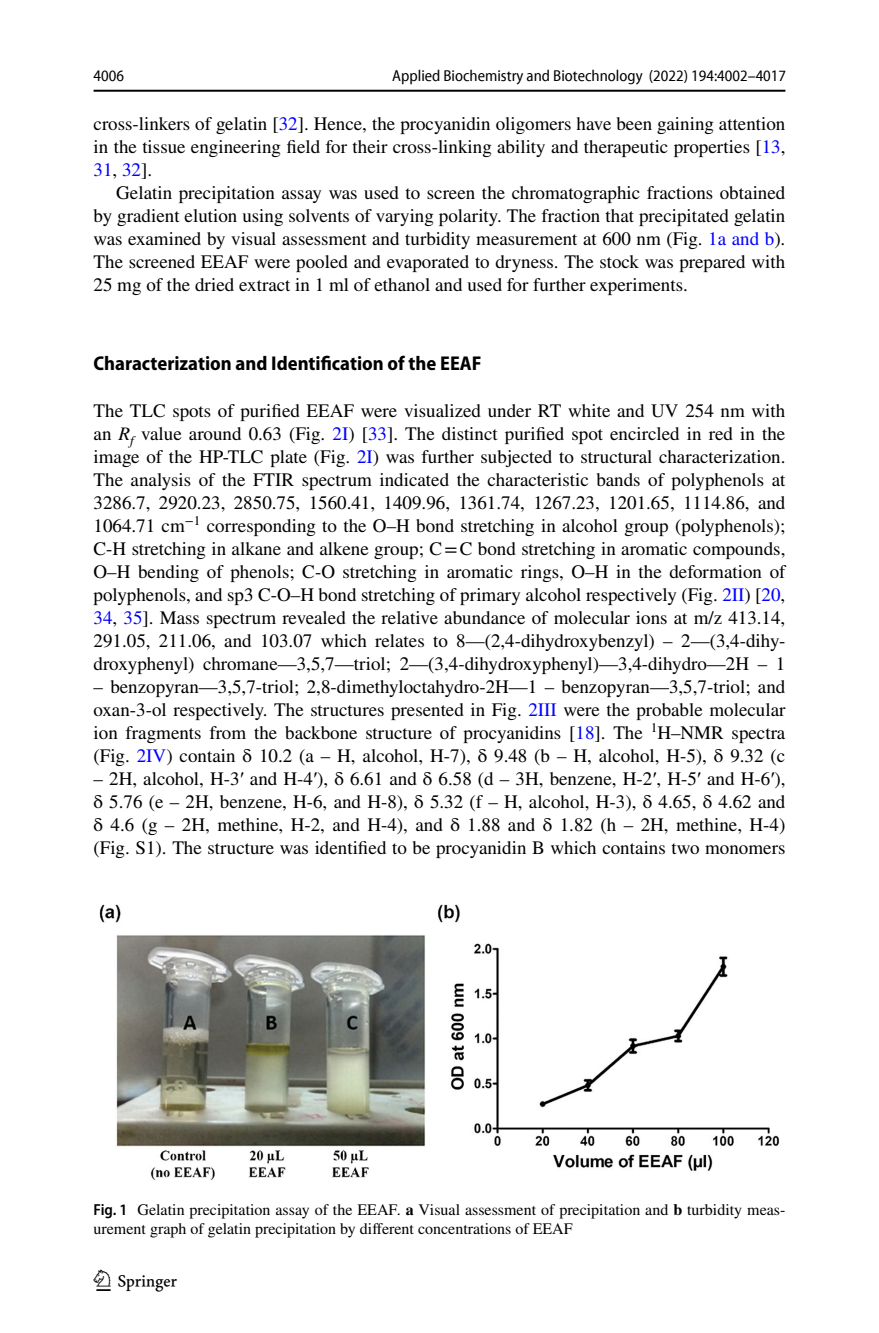
<style>
.page{position:relative;width:879px;height:1333px;background:#fff}
.page>*{position:absolute;margin:0;border:0;box-sizing:border-box;transform-origin:0 0}
.t1{font:30px "Springnew Regular 4";color:#000}
.t2{font:700 semi-condensed 20px "Myriad Pro";color:#000}
.t3{font:19px/23px "STIX";color:#000;text-align:justify}
.t4{font:16px/18.4px "STIX";color:#000}
.t5{font:semi-condensed 16px "Myriad Pro Unic";color:#000}
.s1{color:#00f}
.s2{font-style:italic}
.s3{font-family:"Times New Roman"}
.s4{font-family:"Myriad Pro";font-weight:600;font-stretch:semi-condensed}
.s5{font-weight:700}
</style>
<div class="page">
<hr style="left:94px;top:90px;width:691px;height:2px;background:#000">
<img style="left:99px;top:904px;width:680px;height:276px">
<p class="t5" style="left:94px;top:69px;width:32px">4006</p>
<p class="t5" style="left:392px;top:69px;width:395px">Applied Biochemistry and Biotechnology (2022) 194:4002–4017</p>
<p class="t3" style="left:94px;top:113px;width:693px">cross-linkers of gelatin [<span class="s1">32</span>]. Hence, the procyanidin oligomers have been gaining attention in the tissue engineering field for their cross-linking ability and therapeutic properties [<span class="s1">13</span>, <span class="s1">31</span>, <span class="s1">32</span>].</p>
<p class="t3" style="left:94px;top:182px;width:693px;text-indent:23px">Gelatin precipitation assay was used to screen the chromatographic fractions obtained by gradient elution using solvents of varying polarity. The fraction that precipitated gelatin was examined by visual assessment and turbidity measurement at 600 nm (Fig. <span class="s1">1a and b</span>).<br>The screened EEAF were pooled and evaporated to dryness. The stock was prepared with 25 mg of the dried extract in 1 ml of ethanol and used for further experiments.</p>
<p class="t2" style="left:94px;top:352px;width:389px">Characterization and Identification of the EEAF</p>
<p class="t3" style="left:94px;top:400px;width:693px">The TLC spots of purified EEAF were visualized under RT white and UV 254 nm with an <span class="s2">R</span><sub>f</sub> value around 0.63 (Fig. <span class="s1">2I</span>) [<span class="s1">33</span>]. The distinct purified spot encircled in red in the image of the HP-TLC plate (Fig. <span class="s1">2I</span>) was further subjected to structural characterization.<br>The analysis of the FTIR spectrum indicated the characteristic bands of polyphenols at 3286.7, 2920.23, 2850.75, 1560.41, 1409.96, 1361.74, 1267.23, 1201.65, 1114.86, and 1064.71 cm<sup>−1</sup> corresponding to the O–H bond stretching in alcohol group (polyphenols); C-H stretching in alkane and alkene group; C=C bond stretching in aromatic compounds, O–H bending of phenols; C-O stretching in aromatic rings, O–H in the deformation of polyphenols, and sp3 C-O–H bond stretching of primary alcohol respectively (Fig. <span class="s1">2II</span>) [<span class="s1">20</span>, <span class="s1">34</span>, <span class="s1">35</span>]. Mass spectrum revealed the relative abundance of molecular ions at m/z 413.14, 291.05, 211.06, and 103.07 which relates to 8—(2,4-dihydroxybenzyl) – 2—(3,4-dihy&shy;droxyphenyl) chromane—3,5,7—triol; 2—(3,4-dihydroxyphenyl)—3,4-dihydro—2H – 1</p>
<p class="t3" style="left:94px;top:676px;width:693px">– benzopyran—3,5,7-triol; 2,8-dimethyloctahydro-2H—1 – benzopyran—3,5,7-triol; and oxan-3-ol respectively. The structures presented in Fig. <span class="s1">2III</span> were the probable molecular ion fragments from the backbone structure of procyanidins [<span class="s1">18</span>]. The <sup>1</sup>H–NMR spectra (Fig. <span class="s1">2IV</span>) contain δ 10.2 (a – H, alcohol, H-7), δ 9.48 (b – H, alcohol, H-5), δ 9.32 (c</p>
<p class="t3" style="left:94px;top:768px;width:693px">– 2H, alcohol, H-3<span class="s3">′</span> and H-4<span class="s3">′</span>), δ 6.61 and δ 6.58 (d – 3H, benzene, H-2<span class="s3">′</span>, H-5<span class="s3">′</span> and H-6<span class="s3">′</span>), δ 5.76 (e – 2H, benzene, H-6, and H-8), δ 5.32 (f – H, alcohol, H-3), δ 4.65, δ 4.62 and δ 4.6 (g – 2H, methine, H-2, and H-4), and δ 1.88 and δ 1.82 (h – 2H, methine, H-4) (Fig. S1). The structure was identified to be procyanidin B which contains two monomers</p>
<p class="t4" style="left:94px;top:1201px;width:693px"><span class="s4">Fig. 1</span> Gelatin precipitation assay of the EEAF. <span class="s5">a</span> Visual assessment of precipitation and <span class="s5">b</span> turbidity meas&shy;urement graph of gelatin precipitation by different concentrations of EEAF</p>
<h1 class="t1" style="left:96px;top:1269px;width:83px">1 3</h1>
</div>
